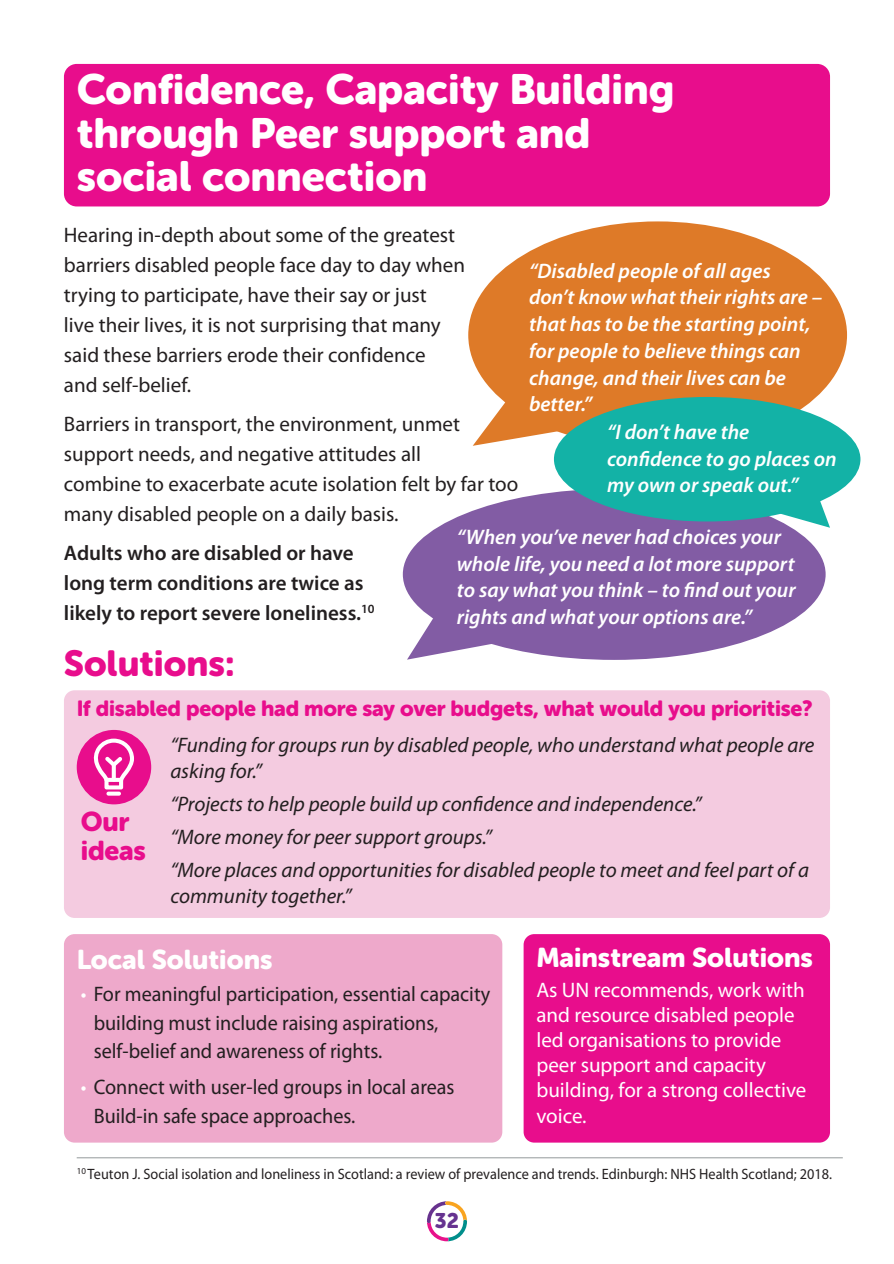
<style>
.page{position:relative;width:894px;height:1264px;background:#fff}
.page>*{position:absolute;margin:0;border:0;box-sizing:border-box;transform-origin:0 0}
.t1{font:42px/43.5px "Museo Sans Rounded 900";color:#fff}
.t2{font:36px "Museo Sans Rounded 900";color:#e80d8c}
.t3{font:27px "Museo Sans Rounded 900";color:#fff}
.t4{font:27px/29.4px "Museo Sans Rounded 900";letter-spacing:-.01em;color:#e80d8c}
.t5{font:21.75px "Museo Sans Rounded 900";letter-spacing:-.01em;color:#e80d8c}
.t6{font:21px/30px "Myriad Pro";color:#231f20}
.t7{font:italic 600 21px/26.7px "Myriad Pro";color:#fff}
.t8{font:italic 21px/32.8px "Myriad Pro";color:#231f20}
.t9{font:21px/28.5px "Myriad Pro";color:#231f20;scale:.96 1}
.t10{font:21px/25.2px "Myriad Pro";color:#fff}
.t11{font:600 21px/30px "Myriad Pro";color:#231f20}
.t12{font:21px "Museo Sans Rounded 900";color:#663390}
.t13{font:15px "Myriad Pro";color:#231f20;scale:.95 1}
.s1{color:#fff}
</style>
<div class="page">
<div style="left:64px;top:64px;width:765px;height:142px;background:#e80d8c;border-radius:13px"></div>
<div style="left:468px;top:221px;width:378px;height:227px;background:#de7a28;border-radius:50%"></div>
<svg style="left:427px;top:1201px;width:40px;height:39px"></svg>
<svg style="left:473px;top:386px;width:92px;height:59px"></svg>
<div style="left:402px;top:488px;width:423px;height:171px;background:#825ca4;border-radius:50%"></div>
<svg style="left:407px;top:597px;width:105px;height:62px"></svg>
<div style="left:64px;top:690px;width:765px;height:227px;background:#f4cbe0;border-radius:11px"></div>
<div style="left:64px;top:933px;width:438px;height:209px;background:#eea9cb;border-radius:11px"></div>
<div style="left:523px;top:933px;width:306px;height:209px;background:#e80d8c;border-radius:11px"></div>
<div style="left:553px;top:397px;width:307px;height:124px;background:#13b2a6;border-radius:50%"></div>
<svg style="left:769px;top:497px;width:60px;height:30px"></svg>
<hr style="left:77px;top:1157px;width:765px;height:1px;background:#93999a">
<div style="left:77px;top:729px;width:74px;height:75px;background:#e80d8c;border-radius:50%"></div>
<div style="left:106px;top:791px;width:15px;height:4px;border:2px solid #fff"></div>
<svg style="left:91px;top:737px;width:43px;height:57px"></svg>
<h1 class="t1" style="left:77px;top:72px;width:599px">Confidence, Capacity Building through Peer support and social connection</h1>
<p class="t6" style="left:64px;top:222px;width:402px">Hearing in-depth about some of the greatest barriers disabled people face day to day when trying to participate, have their say or just<br>live their lives, it is not surprising that many said these barriers erode their confidence<br>and self-belief.</p>
<p class="t6" style="left:64px;top:410px;width:455px">Barriers in transport, the environment, unmet support needs, and negative attitudes all<br>combine to exacerbate acute isolation felt by far too many disabled people on a daily basis.</p>
<p class="t11" style="left:64px;top:539px;width:312px">Adults who are disabled or have long term conditions are twice as likely to report severe loneliness.<sup>10</sup></p>
<p class="t7" style="left:529px;top:259px;width:243px">“Disabled people of all ages</p>
<p class="t7" style="left:529px;top:286px;width:294px">don’t know what their rights are –</p>
<p class="t7" style="left:529px;top:313px;width:282px">that has to be the starting point,</p>
<p class="t7" style="left:529px;top:339px;width:273px">for people to believe things can</p>
<p class="t7" style="left:529px;top:366px;width:258px">change, and their lives can be</p>
<p class="t7" style="left:529px;top:393px;width:64px">better.”</p>
<p class="t7" style="left:606px;top:420px;width:144px">“I don’t have the</p>
<p class="t7" style="left:606px;top:447px;width:231px">confidence to go places on</p>
<p class="t7" style="left:606px;top:474px;width:193px">my own or speak out.”</p>
<p class="t7" style="left:456px;top:525px;width:340px">“When you’ve never had choices your whole life, you need a lot more support to say what you think – to find out your rights and what your options are.”</p>
<h2 class="t2" style="left:64px;top:650px;width:172px">Solutions:</h2>
<p class="t5" style="left:77px;top:700px;width:737px">If disabled people had more say over budgets, what would you prioritise?</p>
<p class="t8" style="left:170px;top:734px;width:645px;line-height:26.1px">“Funding for groups run by disabled people, who understand what people are asking for.”</p>
<p class="t8" style="left:170px;top:789px;width:640px">“Projects to help people build up confidence and independence.”<br>“More money for peer support groups.”<br>“More places and opportunities for disabled people to meet and feel part of a</p>
<p class="t8" style="left:170px;top:881px;width:183px">community together.”</p>
<p class="t4" style="left:81px;top:809px;width:66px">Our ideas</p>
<p class="t3" style="left:77px;top:949px;width:197px">Local Solutions</p>
<p class="t9" style="left:94px;top:981px;width:414px;text-indent:-13px"><span class="s1">•</span> For meaningful participation, essential capacity building must include raising aspirations, self-belief and awareness of rights.</p>
<p class="t9" style="left:94px;top:1074px;width:377px;text-indent:-13px"><span class="s1">•</span> Connect with user-led groups in local areas<br>Build-in safe space approaches.</p>
<p class="t3" style="left:536px;top:947px;width:278px">Mainstream Solutions</p>
<p class="t10" style="left:536px;top:978px;width:271px">As UN recommends, work with and resource disabled people led organisations to provide peer support and capacity building, for a strong collective voice.</p>
<p class="t13" style="left:77px;top:1168px;width:796px"><sup>10</sup> Teuton J. Social isolation and loneliness in Scotland: a review of prevalence and trends. Edinburgh: NHS Health Scotland; 2018.</p>
<p class="t12" style="left:435px;top:1212px;width:26px">32</p>
</div>
